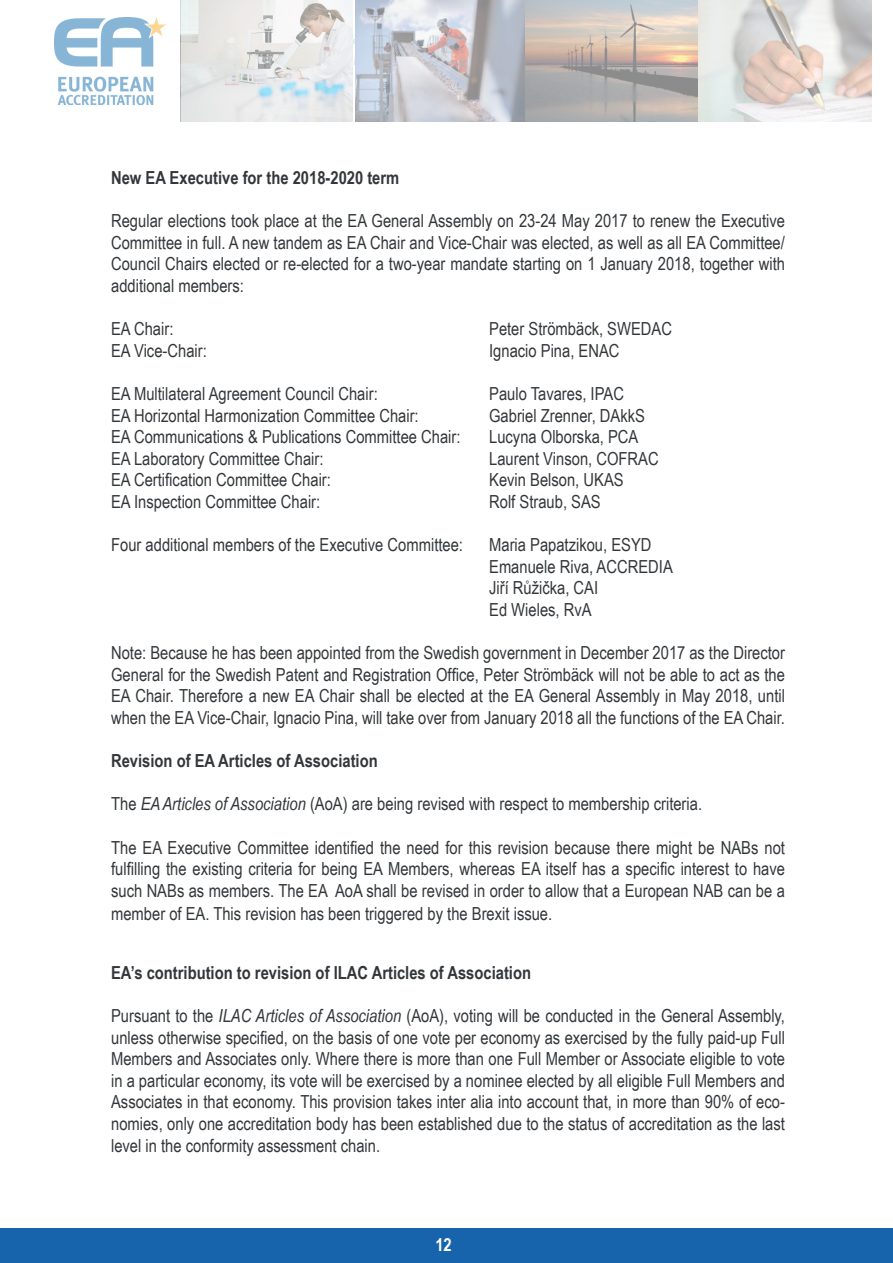
<style>
.page{position:relative;width:893px;height:1263px;background:#fff}
.page>*{position:absolute;margin:0;border:0;box-sizing:border-box;transform-origin:0 0}
.t1{font:18px/21.6px "Arial Narrow";color:#33373a;text-align:justify}
.t2{font:700 18px "Arial Narrow";color:#33373a}
.t3{font:700 18px "Arial Narrow";color:#fff}
.s1{font-style:italic}
</style>
<div class="page">
<div style="left:0;top:1229px;width:893px;height:34px;background:#1764ac"></div>
<img style="left:54px;top:18px;width:112px;height:86px">
<svg style="left:181px;top:0;width:690px;height:121px;background:#d2d0d0"></svg>
<p class="t2" style="left:111px;top:164px;width:290px">New EA Executive for the 2018-2020 term</p>
<p class="t1" style="left:111px;top:209px;width:675px">Regular elections took place at the EA General Assembly on 23-24 May 2017 to renew the Executive Committee in full. A new tandem as EA Chair and Vice-Chair was elected, as well as all EA Committee/ Council Chairs elected or re-elected for a two-year mandate starting on 1 January 2018, together with additional members:</p>
<p class="t1" style="left:111px;top:317px;width:64px">EA Chair:</p>
<p class="t1" style="left:489px;top:317px;width:184px">Peter Strömbäck, SWEDAC</p>
<p class="t1" style="left:111px;top:339px;width:97px">EA Vice-Chair:</p>
<p class="t1" style="left:489px;top:339px;width:132px">Ignacio Pina, ENAC</p>
<p class="t1" style="left:111px;top:382px;width:268px">EA Multilateral Agreement Council Chair:</p>
<p class="t1" style="left:489px;top:382px;width:136px">Paulo Tavares, IPAC</p>
<p class="t1" style="left:111px;top:404px;width:309px">EA Horizontal Harmonization Committee Chair:</p>
<p class="t1" style="left:489px;top:404px;width:157px">Gabriel Zrenner, DAkkS</p>
<p class="t1" style="left:111px;top:425px;width:351px">EA Communications &amp; Publications Committee Chair:</p>
<p class="t1" style="left:489px;top:425px;width:151px">Lucyna Olborska, PCA</p>
<p class="t1" style="left:111px;top:447px;width:214px">EA Laboratory Committee Chair:</p>
<p class="t1" style="left:489px;top:447px;width:171px">Laurent Vinson, COFRAC</p>
<p class="t1" style="left:111px;top:468px;width:221px">EA Certification Committee Chair:</p>
<p class="t1" style="left:489px;top:468px;width:136px">Kevin Belson, UKAS</p>
<p class="t1" style="left:111px;top:490px;width:211px">EA Inspection Committee Chair:</p>
<p class="t1" style="left:489px;top:490px;width:113px">Rolf Straub, SAS</p>
<p class="t1" style="left:111px;top:533px;width:353px">Four additional members of the Executive Committee:</p>
<p class="t1" style="left:489px;top:533px;width:164px">Maria Papatzikou, ESYD</p>
<p class="t1" style="left:489px;top:555px;width:185px">Emanuele Riva, ACCREDIA</p>
<p class="t1" style="left:489px;top:576px;width:111px">Jiří Růžička, CAI</p>
<p class="t1" style="left:489px;top:598px;width:104px">Ed Wieles, RvA</p>
<p class="t1" style="left:111px;top:641px;width:675px">Note: Because he has been appointed from the Swedish government in December 2017 as the Director General for the Swedish Patent and Registration Office, Peter Strömbäck will not be able to act as the EA Chair. Therefore a new EA Chair shall be elected at the EA General Assembly in May 2018, until when the EA Vice-Chair, Ignacio Pina, will take over from January 2018 all the functions of the EA Chair.</p>
<p class="t2" style="left:111px;top:747px;width:268px">Revision of EA Articles of Association</p>
<p class="t1" style="left:111px;top:792px;width:592px">The <span class="s1">EA Articles of Association</span> (AoA) are being revised with respect to membership criteria.</p>
<p class="t1" style="left:111px;top:836px;width:675px">The EA Executive Committee identified the need for this revision because there might be NABs not fulfilling the existing criteria for being EA Members, whereas EA itself has a specific interest to have such NABs as members. The EA AoA shall be revised in order to allow that a European NAB can be a</p>
<p class="t1" style="left:111px;top:902px;width:443px">member of EA. This revision has been triggered by the Brexit issue.</p>
<p class="t2" style="left:111px;top:959px;width:421px">EA’s contribution to revision of ILAC Articles of Association</p>
<p class="t1" style="left:111px;top:1004px;width:675px">Pursuant to the <span class="s1">ILAC Articles of Association</span> (AoA), voting will be conducted in the General Assembly, unless otherwise specified, on the basis of one vote per economy as exercised by the fully paid-up Full Members and Associates only. Where there is more than one Full Member or Associate eligible to vote in a particular economy, its vote will be exercised by a nominee elected by all eligible Full Members and Associates in that economy. This provision takes inter alia into account that, in more than 90% of eco&shy;nomies, only one accreditation body has been established due to the status of accreditation as the last level in the conformity assessment chain.</p>
<p class="t3" style="left:435px;top:1230px;width:18px">12</p>
</div>
